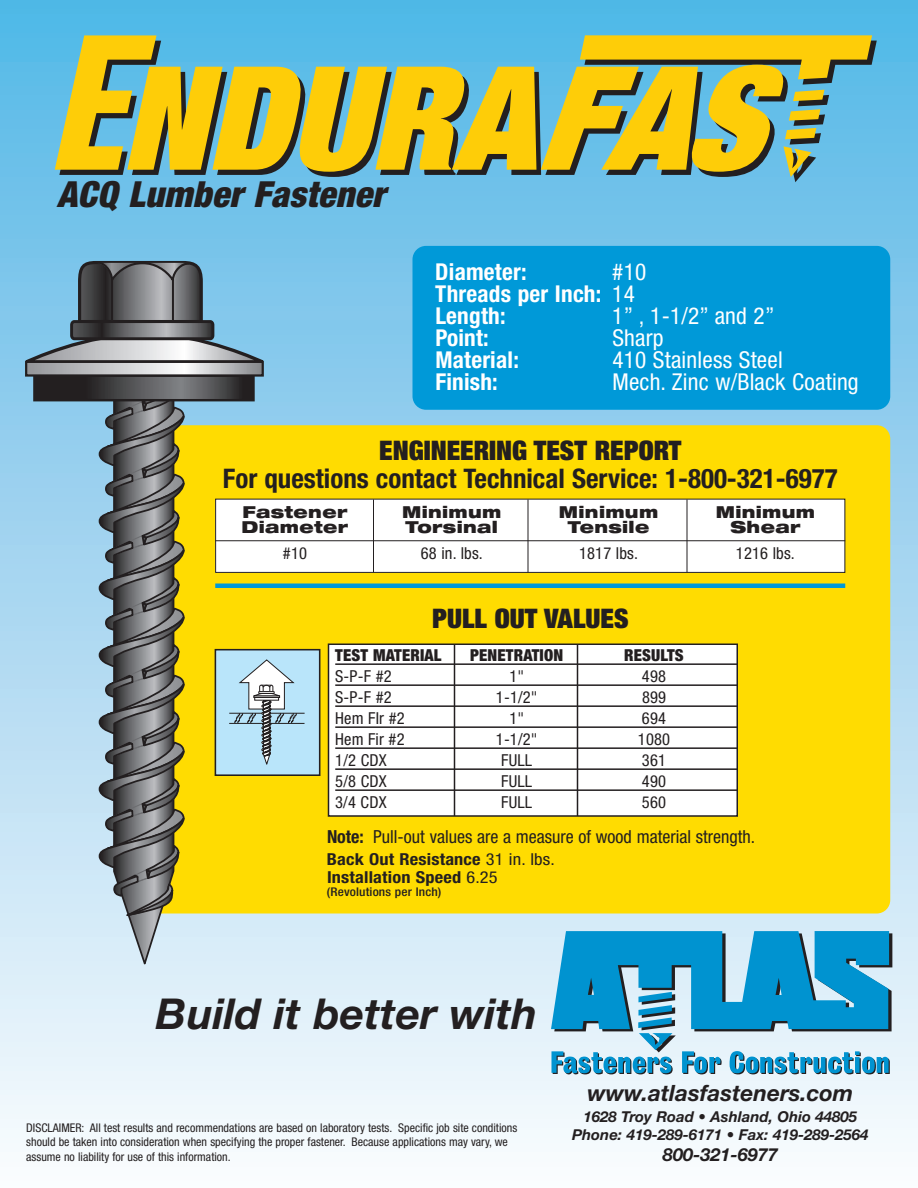
<style>
.page{position:relative;width:918px;height:1188px;background:#fff}
.page>*{position:absolute;margin:0;border:0;box-sizing:border-box;transform-origin:0 0}
.t1{font:italic 700 42.6px "Helvetica Neue";color:#231f20}
.t2{font:italic 900 condensed 36px "Helvetica Neue";color:#231f20}
.t3{font:700 condensed 27px/28.5px "Helvetica Neue";color:#231f20;text-align:center}
.t4{font:900 expanded 27px "Helvetica Neue";color:#231f20}
.t5{font:condensed 23.25px "Helvetica Neue";letter-spacing:.01em;color:#fff}
.t6{font:700 condensed 23.25px/22px "Helvetica Neue";letter-spacing:.01em;color:#fff}
.t7{font:italic 700 22.5px "Helvetica Neue";color:#231f20}
.t8{font:condensed 18px "Helvetica Neue";color:#231f20}
.t9{font:italic 700 18px "Helvetica Neue";color:#231f20}
.t10{font:condensed 16.5px "Helvetica Neue";letter-spacing:.01em;color:#231f20}
.t11{font:900 expanded 16.5px/15.6px "Helvetica Neue";color:#231f20}
.t12{font:700 condensed 16.5px/18px "Helvetica Neue";letter-spacing:.01em;color:#231f20;scale:1.11 1}
.t13{font:900 condensed 16.5px "Helvetica Neue";color:#231f20}
.t14{font:italic 700 15px/18px "Helvetica Neue";color:#231f20;text-align:center}
.t15{font:condensed 12px/14.4px "Helvetica Neue";color:#231f20}
.t16{font:500 condensed 12px "Helvetica Neue";color:#231f20;scale:1.11 1}
.s1{font-weight:400}
.s2{font-weight:900;font-stretch:expanded}
.s3{font-weight:700}
</style>
<div class="page">
<div style="left:0;top:0;width:918px;height:1188px;background:linear-gradient(to bottom,#54b6e5,#fcfafc)"></div>
<div style="left:141px;top:425px;width:749px;height:489px;background:#ffdc01;border-radius:14px"></div>
<div style="left:328px;top:644px;width:409px;height:172px;background:#fff"></div>
<div style="left:328px;top:644px;width:410px;height:173px;border:2px solid #231f20"></div>
<div style="left:216px;top:499px;width:629px;height:73px;background:#fff"></div>
<div style="left:215px;top:499px;width:630px;height:74px;border:1px solid #231f20"></div>
<svg style="left:551px;top:931px;width:341px;height:143px;background:#4eaad2"></svg>
<div style="left:215px;top:650px;width:105px;height:125px;background:#b9e5fa"></div>
<hr style="left:229px;top:723px;width:76px;height:1px;background:#231f20">
<hr style="left:229px;top:713px;width:76px;height:1px;background:#231f20">
<div style="left:215px;top:649px;width:105px;height:127px;border:2px solid #231f20"></div>
<svg style="left:23px;top:261px;width:274px;height:703px"></svg>
<div style="left:412px;top:246px;width:478px;height:164px;background:#0099d8;border-radius:14px"></div>
<hr style="left:215px;top:584px;width:630px;height:4px;background:#0099d8">
<hr style="left:215px;top:540px;width:630px;height:1px;background:#231f20">
<hr style="left:373px;top:500px;width:1px;height:72px;background:#231f20">
<hr style="left:528px;top:500px;width:1px;height:72px;background:#231f20">
<hr style="left:687px;top:500px;width:1px;height:72px;background:#231f20">
<svg style="left:55px;top:35px;width:822px;height:147px;background:#a9b360"></svg>
<hr style="left:335px;top:663px;width:403px;height:2px;background:#231f20">
<hr style="left:335px;top:684px;width:403px;height:2px;background:#231f20">
<hr style="left:335px;top:705px;width:403px;height:2px;background:#231f20">
<hr style="left:335px;top:726px;width:403px;height:2px;background:#231f20">
<hr style="left:335px;top:747px;width:403px;height:2px;background:#231f20">
<hr style="left:335px;top:768px;width:403px;height:2px;background:#231f20">
<hr style="left:335px;top:789px;width:403px;height:2px;background:#231f20">
<hr style="left:577px;top:644px;width:1px;height:172px;background:#231f20">
<hr style="left:454px;top:644px;width:1px;height:172px;background:#231f20">
<p class="t2" style="left:57px;top:172px;width:334px">ACQ Lumber Fastener</p>
<p class="t6" style="left:435px;top:260px;width:93px">Diameter:</p>
<p class="t6" style="left:435px;top:260px;width:212px;text-indent:177px"><span class="s1">#10<br></span>Threads per Inch: <span class="s1">14<br></span>Length:</p>
<p class="t5" style="left:612px;top:302px;width:164px">1” , 1-1/2” and 2”</p>
<p class="t6" style="left:435px;top:326px;width:55px">Point:</p>
<p class="t5" style="left:612px;top:324px;width:53px">Sharp</p>
<p class="t6" style="left:435px;top:348px;width:85px">Material:</p>
<p class="t5" style="left:612px;top:346px;width:172px">410 Stainless Steel</p>
<p class="t6" style="left:435px;top:370px;width:64px">Finish:</p>
<p class="t5" style="left:612px;top:368px;width:248px">Mech. Zinc w/Black Coating</p>
<p class="t3" style="left:223px;top:435px;width:616px"><span class="s2">ENGINEERING TEST REPORT<br></span>For questions contact Technical Service: 1-800-321-6977</p>
<p class="t11" style="left:242px;top:503px;width:108px">Fastener<br>Diameter</p>
<p class="t10" style="left:283px;top:543px;width:26px">#10</p>
<p class="t11" style="left:402px;top:503px;width:101px">Minimum<br>Torsinal</p>
<p class="t10" style="left:421px;top:543px;width:64px">68 in. lbs.</p>
<p class="t11" style="left:559px;top:503px;width:101px;text-align:center">Minimum<br>Tensile</p>
<p class="t10" style="left:579px;top:543px;width:61px">1817 lbs.</p>
<p class="t4" style="left:432px;top:601px;width:198px">PULL OUT VALUES</p>
<p class="t13" style="left:335px;top:644px;width:108px">TEST MATERIAL</p>
<p class="t13" style="left:470px;top:644px;width:94px">PENETRATION</p>
<p class="t13" style="left:624px;top:644px;width:61px">RESULTS</p>
<p class="t10" style="left:335px;top:666px;width:58px">S-P-F #2</p>
<p class="t10" style="left:509px;top:666px;width:16px">1"</p>
<p class="t10" style="left:642px;top:666px;width:26px">498</p>
<p class="t10" style="left:335px;top:687px;width:58px">S-P-F #2</p>
<p class="t10" style="left:496px;top:687px;width:43px">1-1/2"</p>
<p class="t10" style="left:642px;top:687px;width:26px">899</p>
<p class="t10" style="left:335px;top:708px;width:71px">Hem FIr #2</p>
<p class="t10" style="left:509px;top:708px;width:16px">1"</p>
<p class="t10" style="left:642px;top:708px;width:26px">694</p>
<p class="t10" style="left:335px;top:729px;width:71px">Hem Fir #2</p>
<p class="t10" style="left:496px;top:729px;width:43px">1-1/2"</p>
<p class="t10" style="left:638px;top:729px;width:34px">1080</p>
<p class="t10" style="left:335px;top:750px;width:53px">1/2 CDX</p>
<p class="t10" style="left:501px;top:750px;width:32px">FULL</p>
<p class="t10" style="left:642px;top:750px;width:26px">361</p>
<p class="t10" style="left:335px;top:771px;width:53px">5/8 CDX</p>
<p class="t10" style="left:501px;top:771px;width:32px">FULL</p>
<p class="t10" style="left:642px;top:771px;width:26px">490</p>
<p class="t10" style="left:335px;top:792px;width:53px">3/4 CDX</p>
<p class="t10" style="left:501px;top:792px;width:32px">FULL</p>
<p class="t10" style="left:642px;top:792px;width:26px">560</p>
<p class="t11" style="left:716px;top:503px;width:101px;text-align:center">Minimum<br>Shear</p>
<p class="t10" style="left:736px;top:543px;width:61px">1216 lbs.</p>
<p class="t8" style="left:327px;top:826px;width:430px"><span class="s3">Note:</span> Pull-out values are a measure of wood material strength.</p>
<p class="t12" style="left:327px;top:849px;width:207px">Back Out Resistance <span class="s1">31 in. lbs.<br></span>Installation Speed <span class="s1">6.25</span></p>
<p class="t16" style="left:327px;top:885px;width:105px">(Revolutions per Inch)</p>
<p class="t1" style="left:156px;top:987px;width:383px">Build it better with</p>
<p class="t15" style="left:26px;top:1121px;width:493px">DISCLAIMER: All test results and recommendations are based on laboratory tests. Specific job site conditions should be taken into consideration when specifying the proper fastener. Because applications may vary, we assume no liability for use of this information.</p>
<p class="t7" style="left:588px;top:1079px;width:267px">www.atlasfasteners.com</p>
<p class="t14" style="left:572px;top:1107px;width:298px">1628 Troy Road • Ashland, Ohio 44805<br>Phone: 419-289-6171 • Fax: 419-289-2564</p>
<p class="t9" style="left:663px;top:1143px;width:117px">800-321-6977</p>
</div>
